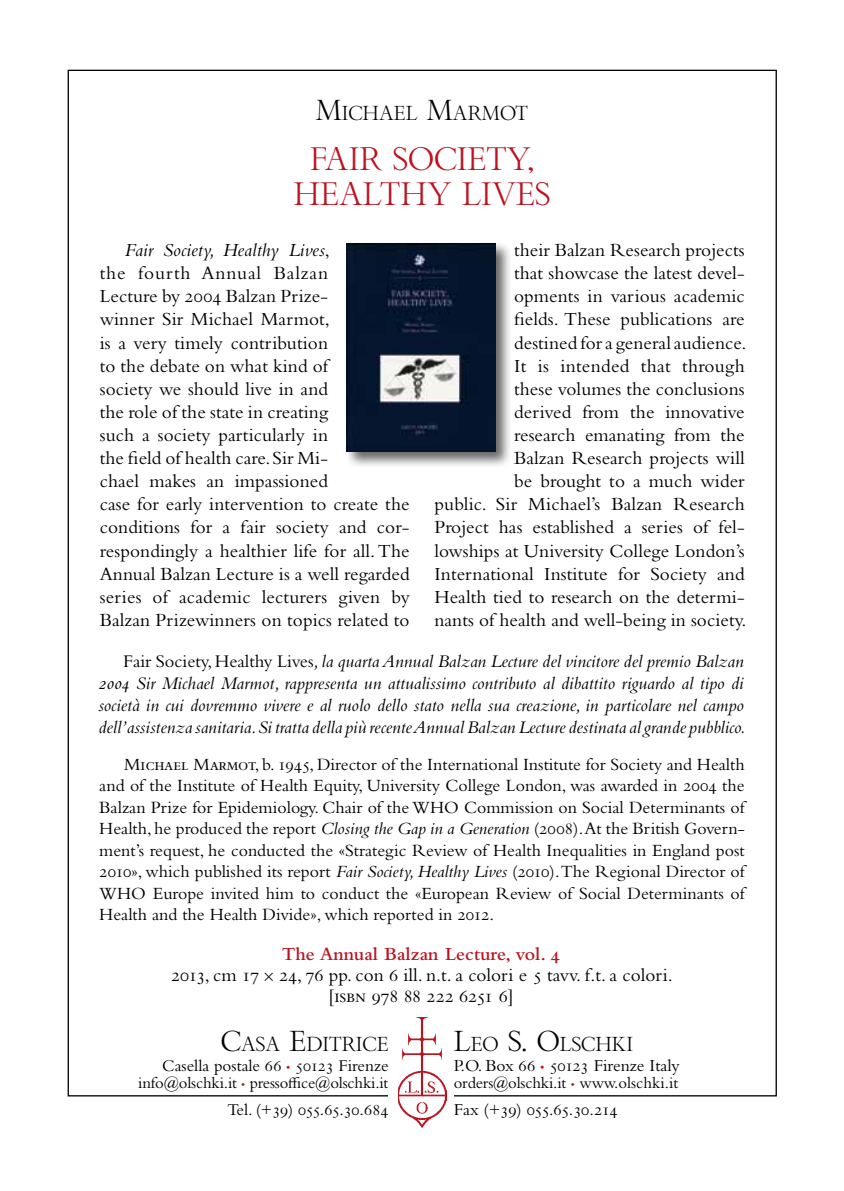
<style>
.page{position:relative;width:844px;height:1191px;background:#fff}
.page>*{position:absolute;margin:0;border:0;box-sizing:border-box;transform-origin:0 0}
.t1{font:31.5px/35px "Bembo Titling MT Std";color:#bb1320;text-align:center}
.t2{font:19.6px "Bembo Titling MT Std";color:#000}
.t3{font:19.25px/23.1px "Bembo Std";letter-spacing:.005em;color:#000}
.t4{font:italic 18.55px/22.2px "Bembo Std";color:#000;text-align:justify}
.t5{font:17.85px/21.3px "Bembo Std";color:#000;text-align:justify}
.t6{font:17.5px "Bembo Std";color:#000}
.t7{font:17.5px "Bembo Std";letter-spacing:-.02em;color:#000}
.t8{font:17.15px "Bembo Std";color:#000}
.t9{font:17.15px "Bembo Std";letter-spacing:-.02em;color:#000}
.t10{font:16.62px "Bembo Std";letter-spacing:-.01em;color:#000}
.s1{font-size:28px}
.s2{font-style:italic}
.s3{font-style:normal}
.s4{font-weight:600;color:#bb1320}
.s5{font-family:"Bembo Cost"}
.s6{font-size:11.9px;color:#bb1320}
.s7{font-size:11.38px;color:#bb1320}
.s8{font-size:12.25px;color:#bb1320}
</style>
<div class="page">
<img style="left:398px;top:1017px;width:48px;height:110px">
<div style="left:344px;top:241px;width:168px;height:228px;background:#000;opacity:.6"></div>
<img style="left:346px;top:243px;width:149px;height:209px">
<p class="t2" style="left:316px;top:101px;width:214px"><span class="s1">M</span>ICHAEL <span class="s1">M</span>ARMOT</p>
<h1 class="t1" style="left:293px;top:141px;width:258px">FAIR SOCIETY,<br>HEALTHY LIVES</h1>
<p class="t3" style="left:100px;top:238px;width:311px;text-indent:25px"><span class="s2">Fair Society, Healthy Lives</span>,<br>the fourth Annual Balzan<br>Lecture by 2004 Balzan Prize-<br>winner Sir Michael Marmot,<br>is a very timely contribution<br>to the debate on what kind of<br>society we should live in and<br>the role of the state in creating<br>such a society particularly in<br>the field of health care. Sir Mi-<br>chael makes an impassioned<br>case for early intervention to create the conditions for a fair society and cor&shy;respondingly a healthier life for all. The<br>Annual Balzan Lecture is a well regarded series of academic lecturers given by<br>Balzan Prizewinners on topics related to</p>
<p class="t3" style="left:434px;top:238px;width:313px;text-align:right">their Balzan Research projects<br>that showcase the latest devel-<br>opments in various academic<br>fields. These publications are<br>destined for a general audience.<br>It is intended that through<br>these volumes the conclusions<br>derived from the innovative<br>research emanating from the<br>Balzan Research projects will<br>be brought to a much wider<br>public. Sir Michael’s Balzan Research Project has established a series of fel&shy;lowships at University College London’s International Institute for Society and Health tied to research on the determi&shy;nants of health and well-being in society.</p>
<p class="t4" style="left:98px;top:649px;width:648px;text-indent:25px"><span class="s3">Fair Society, Healthy Lives</span>, la quarta Annual Balzan Lecture del vincitore del premio Balzan 2004 Sir Michael Marmot, rappresenta un attualissimo contributo al dibattito riguardo al tipo di società in cui dovremmo vivere e al ruolo dello stato nella sua creazione, in particolare nel campo dell’assistenza sanitaria. Si tratta della più recente Annual Balzan Lecture destinata al grande pubblico.</p>
<p class="t5" style="left:99px;top:753px;width:646px;text-indent:25px">Michael Marmot, b. 1945, Director of the International Institute for Society and Health and of the Institute of Health Equity, University College London, was awarded in 2004 the Balzan Prize for Epidemiology. Chair of the WHO Commission on Social Determinants of Health, he produced the report <span class="s2">Closing the Gap in a Generation</span> (2008).At the British Govern&shy;ment’s request, he conducted the «Strategic Review of Health Inequalities in England post 2010», which published its report <span class="s2">Fair Society, Healthy Lives</span> (2010).The Regional Director of WHO Europe invited him to conduct the «European Review of Social Determinants of Health and the Health Divide», which reported in 2012.</p>
<p class="t3" style="left:171px;top:942px;width:503px;line-height:21px;text-align:center"><span class="s4">The Annual Balzan Lecture, vol. 4<br></span>2013, cm 17 <span class="s5">¥</span> 24, 76 pp. con 6 ill. n.t. a colori e 5 tavv. f.t. a colori. [isbn 978 88 222 6251 6]</p>
<p class="t2" style="left:221px;top:1031px;width:169px"><span class="s1">C</span>ASA <span class="s1">E</span>DITRICE</p>
<p class="t8" style="left:162px;top:1055px;width:228px">Casella postale 66 <span class="s6">•</span> 50123 Firenze</p>
<p class="t10" style="left:138px;top:1073px;width:251px">info@olschki.it <span class="s7">•</span> pressoffice@olschki.it</p>
<p class="t9" style="left:227px;top:1099px;width:162px">Tel. (+39) 055.65.30.684</p>
<p class="t2" style="left:453px;top:1031px;width:181px"><span class="s1">L</span>EO <span class="s1">S. O</span>LSCHKI</p>
<p class="t6" style="left:453px;top:1054px;width:227px">P.O. Box 66 <span class="s8">•</span> 50123 Firenze Italy</p>
<p class="t10" style="left:453px;top:1073px;width:226px">orders@olschki.it <span class="s7">•</span> www.olschki.it</p>
<p class="t7" style="left:453px;top:1098px;width:165px">Fax (+39) 055.65.30.214</p>
</div>
